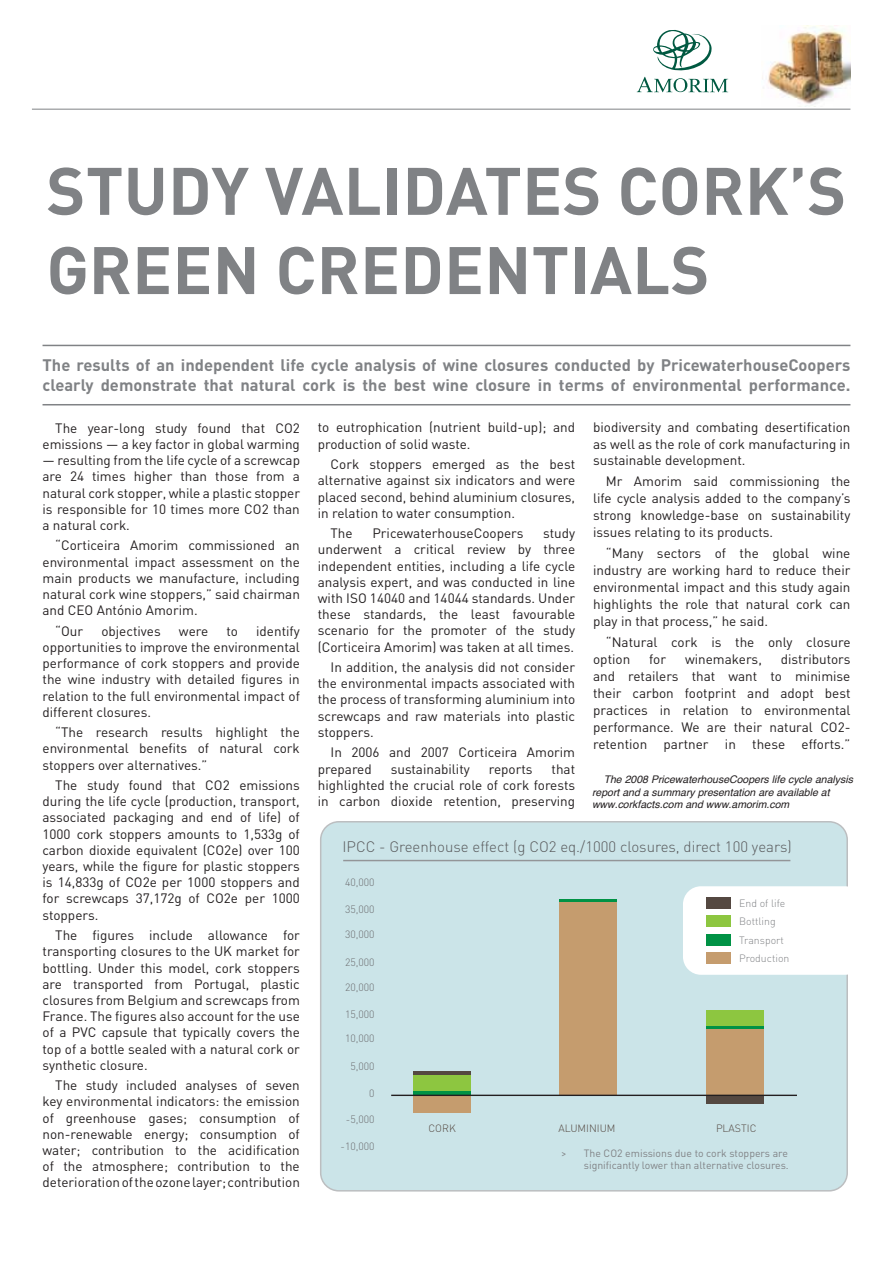
<style>
.page{position:relative;width:893px;height:1263px;background:#fff}
.page>*{position:absolute;margin:0;border:0;box-sizing:border-box;transform-origin:0 0}
.t1{font:700 66px/79.2px "DIN Pro";letter-spacing:.005em;color:#808285}
.t2{font:700 16.5px/19.8px "DIN Pro";color:#808285}
.t3{font:300 15px "DIN Pro";color:#58595b}
.t4{font:13.5px/16.2px "DIN Pro";color:#231f20;text-align:justify}
.t5{font:italic 10.5px/12.6px "Helvetica";color:#231f20}
.t6{font:10.5px/12.6px "DIN Pro";color:#808285;text-align:right}
.t7{font:300 10.5px "DIN Pro";color:#6d6e71}
.t8{font:300 10.5px/18.3px "DIN Pro";color:#808285}
.t9{font:300 10.5px "DIN Pro";color:#544841}
</style>
<div class="page">
<hr style="left:43px;top:345px;width:807px;height:1px;background:#808285">
<hr style="left:43px;top:404px;width:807px;height:1px;background:#808285">
<div style="left:321px;top:822px;width:526px;height:369px;background:#cbe4e8;border-radius:18px"></div>
<div style="left:320px;top:821px;width:528px;height:370px;border:2px solid #bcbec0;border-radius:18px"></div>
<div style="left:683px;top:886px;width:165px;height:89px;background:#fff"></div>
<div style="left:414px;top:1095px;width:57px;height:18px;background:#c59c6e"></div>
<svg style="left:414px;top:1091px;width:57px;height:4px"></svg>
<div style="left:414px;top:1075px;width:57px;height:16px;background:#8dc640"></div>
<hr style="left:414px;top:1071px;width:57px;height:3px;background:#544841">
<div style="left:707px;top:1095px;width:57px;height:9px;background:#544841"></div>
<div style="left:707px;top:1028px;width:57px;height:67px;background:#c59c6e"></div>
<hr style="left:707px;top:1026px;width:57px;height:3px;background:#009245">
<div style="left:707px;top:1010px;width:57px;height:16px;background:#8dc640"></div>
<div style="left:559px;top:901px;width:57px;height:194px;background:#c59c6e"></div>
<hr style="left:559px;top:899px;width:57px;height:3px;background:#009245">
<div style="left:706px;top:897px;width:25px;height:12px;background:#544841"></div>
<div style="left:706px;top:915px;width:25px;height:12px;background:#8dc640"></div>
<div style="left:706px;top:934px;width:25px;height:11px;background:#009245"></div>
<div style="left:706px;top:952px;width:25px;height:11px;background:#c59c6e"></div>
<hr style="left:391px;top:1095px;width:406px;height:1px;background:#231f20">
<hr style="left:343px;top:860px;width:447px;height:1px;background:#939598">
<hr style="left:32px;top:109px;width:818px;height:1px;background:#808285">
<svg style="left:653px;top:30px;width:59px;height:41px"></svg>
<svg style="left:637px;top:77px;width:91px;height:15px"></svg>
<img style="left:762px;top:26px;width:88px;height:78px">
<h1 class="t1" style="left:46px;top:149px;width:801px">STUDY VALIDATES CORK’S<br>GREEN CREDENTIALS</h1>
<p class="t2" style="left:43px;top:354px;width:810px">The results of an independent life cycle analysis of wine closures conducted by PricewaterhouseCoopers clearly demonstrate that natural cork is the best wine closure in terms of environmental performance.</p>
<p class="t4" style="left:43px;top:419px;width:259px;text-align:right">The year-long study found that CO2 emissions — a key factor in global warming</p>
<p class="t4" style="left:43px;top:452px;width:259px">— resulting from the life cycle of a screwcap are 24 times higher than those from a natural cork stopper, while a plastic stopper is responsible for 10 times more CO2 than a natural cork.</p>
<p class="t4" style="left:43px;top:537px;width:259px;text-indent:13px">“Corticeira Amorim commissioned an environmental impact assessment on the main products we manufacture, including natural cork wine stoppers,” said chairman and CEO António Amorim.</p>
<p class="t4" style="left:55px;top:622px;width:29px">“Our</p>
<p class="t4" style="left:101px;top:622px;width:61px">objectives</p>
<p class="t4" style="left:179px;top:622px;width:31px">were</p>
<p class="t4" style="left:226px;top:622px;width:13px">to</p>
<p class="t4" style="left:318px;top:419px;width:259px">to eutrophication (nutrient build-up); and production of solid waste.</p>
<p class="t4" style="left:318px;top:456px;width:259px;text-indent:13px">Cork stoppers emerged as the best alternative against six indicators and were placed second, behind aluminium closures, in relation to water consumption.</p>
<p class="t4" style="left:331px;top:525px;width:24px">The</p>
<p class="t4" style="left:372px;top:525px;width:153px">PricewaterhouseCoopers</p>
<p class="t4" style="left:593px;top:419px;width:259px">biodiversity and combating desertification as well as the role of cork manufacturing in sustainable development.</p>
<p class="t4" style="left:593px;top:472px;width:259px;line-height:17px;text-indent:13px">Mr Amorim said commissioning the life cycle analysis added to the company’s strong knowledge-base on sustainability issues relating to its products.</p>
<p class="t4" style="left:593px;top:544px;width:259px;line-height:17px;text-indent:13px">“Many sectors of the global wine industry are working hard to reduce their environmental impact and this study again highlights the role that natural cork can play in that process,” he said.</p>
<p class="t4" style="left:593px;top:633px;width:259px;line-height:17px;text-indent:13px">“Natural cork is the only closure option</p>
<p class="t4" style="left:318px;top:525px;width:259px;text-indent:225px">study underwent a critical review by three independent entities, including a life cycle analysis expert, and was conducted in line with ISO 14040 and 14044 standards. Under these standards, the least favourable scenario for the promoter of the study (Corticeira Amorim) was taken at all times.</p>
<p class="t4" style="left:318px;top:658px;width:259px;text-indent:13px">In addition, the analysis did not consider the environmental impacts associated with the process of transforming aluminium into screwcaps and raw materials into plastic stoppers.</p>
<p class="t4" style="left:318px;top:744px;width:259px;text-indent:13px">In 2006 and 2007 Corticeira Amorim prepared</p>
<p class="t4" style="left:43px;top:622px;width:259px;text-indent:214px">identify opportunities to improve the environmental performance of cork stoppers and provide the wine industry with detailed figures in relation to the full environmental impact of different closures.</p>
<p class="t4" style="left:43px;top:724px;width:259px;text-indent:13px">“The research results highlight the environmental benefits of natural cork stoppers over alternatives.”</p>
<p class="t4" style="left:43px;top:776px;width:259px;text-indent:13px">The study found that CO2 emissions during the life cycle (production, transport, associated packaging and end of life) of 1000 cork stoppers amounts to 1,533g of carbon dioxide equivalent (CO2e) over 100 years, while the figure for plastic stoppers is 14,833g of CO2e per 1000 stoppers and for screwcaps 37,172g of CO2e per 1000 stoppers.</p>
<p class="t4" style="left:43px;top:926px;width:259px;text-indent:13px">The figures include allowance for transporting closures to the UK market for bottling. Under this model, cork stoppers are transported from Portugal, plastic closures from Belgium and screwcaps from France. The figures also account for the use of a PVC capsule that typically covers the top of a bottle sealed with a natural cork or synthetic closure.</p>
<p class="t4" style="left:43px;top:1077px;width:259px;text-indent:13px">The study included analyses of seven key environmental indicators: the emission of greenhouse gases; consumption of non-renewable energy; consumption of water; contribution to the acidification of the atmosphere; contribution to the deteriorationoftheozonelayer;contribution</p>
<p class="t4" style="left:649px;top:651px;width:18px">for</p>
<p class="t4" style="left:685px;top:651px;width:78px">winemakers,</p>
<p class="t4" style="left:593px;top:650px;width:259px;line-height:17px;text-indent:188px">distributors and retailers that want to minimise their carbon footprint and adopt best practices in relation to environmental performance. We are their natural CO2- retention partner in these efforts.”</p>
<p class="t5" style="left:592px;top:774px;width:262px;text-indent:12px">The 2008 PricewaterhouseCoopers life cycle analysis report and a summary presentation are available at www.corkfacts.com and www.amorim.com</p>
<p class="t4" style="left:391px;top:760px;width:81px">sustainability</p>
<p class="t4" style="left:489px;top:760px;width:45px">reports</p>
<p class="t4" style="left:318px;top:760px;width:259px;text-indent:234px">that highlighted the crucial role of cork forests in carbon dioxide retention, preserving</p>
<p class="t3" style="left:342px;top:836px;width:451px">IPCC - Greenhouse effect (g CO2 eq./1000 closures, direct 100 years)</p>
<p class="t7" style="left:345px;top:874px;width:31px">40,000</p>
<p class="t7" style="left:345px;top:902px;width:31px">35,000</p>
<p class="t7" style="left:345px;top:927px;width:31px">30,000</p>
<p class="t7" style="left:345px;top:955px;width:31px">25,000</p>
<p class="t7" style="left:345px;top:979px;width:31px">20,000</p>
<p class="t7" style="left:345px;top:1007px;width:31px">15,000</p>
<p class="t7" style="left:345px;top:1031px;width:31px">10,000</p>
<p class="t7" style="left:350px;top:1059px;width:26px">5,000</p>
<p class="t8" style="left:739px;top:894px;width:52px">End of life<br>Bottling<br>Transport<br>Production</p>
<p class="t7" style="left:369px;top:1086px;width:7px">0</p>
<p class="t7" style="left:346px;top:1111px;width:30px">-5,000</p>
<p class="t7" style="left:340px;top:1139px;width:36px">-10,000</p>
<p class="t9" style="left:558px;top:1120px;width:59px">ALUMINIUM</p>
<p class="t9" style="left:716px;top:1120px;width:42px">PLASTIC</p>
<p class="t9" style="left:429px;top:1120px;width:29px">CORK</p>
<p class="t6" style="left:561px;top:1146px;width:229px">&gt; The CO2 emissions due to cork stoppers are significantly lower than alternative closures.</p>
</div>
